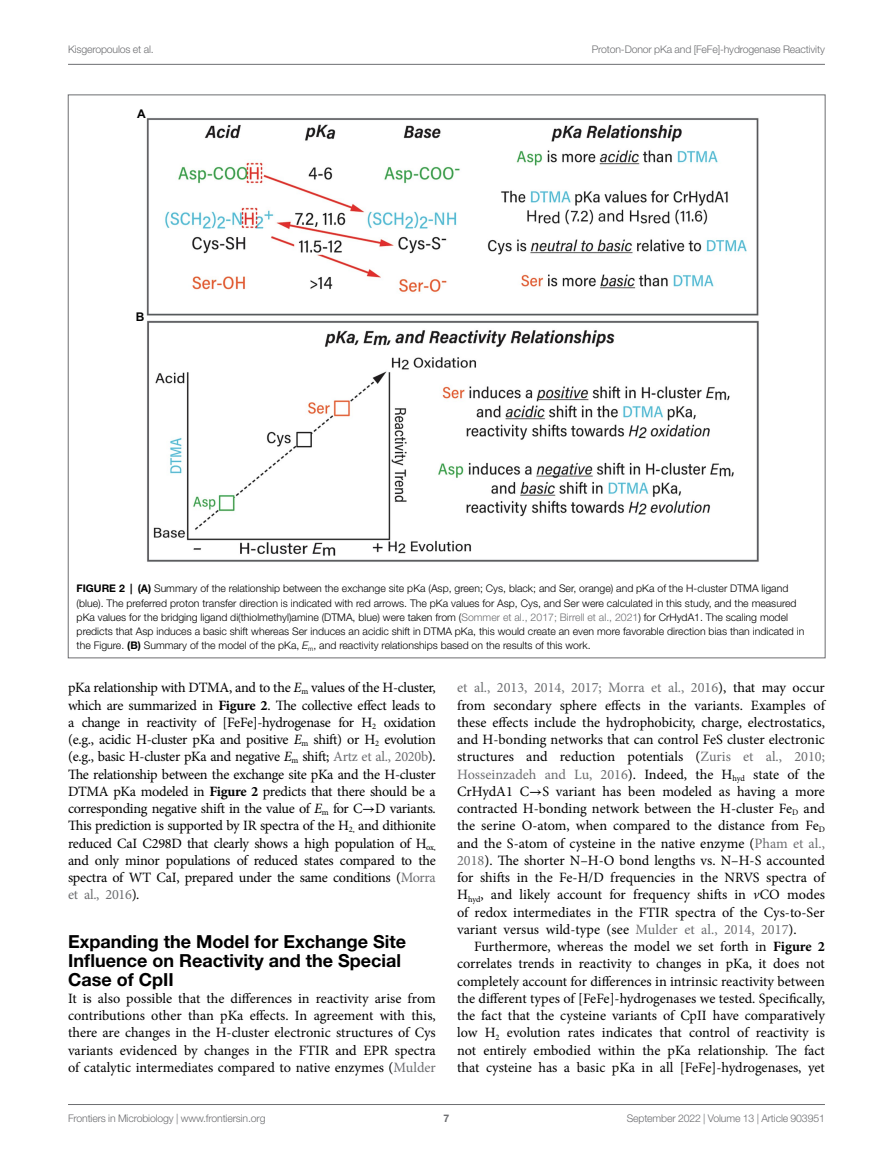
<style>
.page{position:relative;width:893px;height:1170px;background:#fff}
.page>*{position:absolute;margin:0;border:0;box-sizing:border-box;transform-origin:0 0}
.HEAD_2{font:700 18px/18.8px "Helvetica Neue LT Std";color:#000}
.TEXT{font:14.25px/17.2px "Minion Pro";letter-spacing:-.015em;color:#000;text-align:justify}
.TEXT_FLUSH{font:14.25px/17.2px "Minion Pro";color:#000;text-align:justify}
.t1{font:700 12px "Arial";color:#030303}
.FIG_LEG{font:300 10.5px/14.2px "Helvetica Neue LT Std";color:#000}
.t2{font:300 10.5px "Helvetica Neue LT Std";letter-spacing:-.015em;color:#6d6e71}
.t3{font:700 10.5px "Helvetica Neue LT Std";color:#6d6e71}
.s1{font-weight:700}
.s2{color:#6d6e71}
.s3{font-style:italic}
.s4{font-family:"STIX General"}
</style>
<div class="page">
<hr style="left:68px;top:64px;width:757px;height:1px;background:#6d6e71">
<hr style="left:68px;top:1104px;width:757px;height:1px;background:#6d6e71">
<img style="left:146px;top:118px;width:613px;height:444px">
<p class="t2" style="left:68px;top:42px;width:87px">Kisgeropoulos et al.</p>
<p class="t2" style="left:592px;top:42px;width:235px">Proton-Donor pKa and [FeFe]-hydrogenase Reactivity</p>
<p class="t1" style="left:137px;top:106px;width:10px">A</p>
<p class="t1" style="left:136px;top:309px;width:10px">B</p>
<p class="FIG_LEG" style="left:77px;top:581px;width:729px"><span class="s1">FIGURE 2 | (A)</span> Summary of the relationship between the exchange site pKa (Asp, green; Cys, black; and Ser, orange) and pKa of the H-cluster DTMA ligand (blue). The preferred proton transfer direction is indicated with red arrows. The pKa values for Asp, Cys, and Ser were calculated in this study, and the measured pKa values for the bridging ligand di(thiolmethyl)amine (DTMA, blue) were taken from (<span class="s2">Sommer et al., 2017; Birrell et al., 2021</span>) for CrHydA1. The scaling model predicts that Asp induces a basic shift whereas Ser induces an acidic shift in DTMA pKa, this would create an even more favorable direction bias than indicated in the Figure. <span class="s1">(B)</span> Summary of the model of the pKa, <span class="s3">E</span><sub>m</sub>, and reactivity relationships based on the results of this work.</p>
<p class="TEXT" style="left:68px;top:679px;width:369px">pKa relationship with DTMA, and to the <span class="s3">E</span><sub>m</sub> values of the H-cluster, which are summarized in <span class="s1">Figure 2</span>. The collective effect leads to a change in reactivity of [FeFe]-hydrogenase for H<sub>2</sub> oxidation (e.g., acidic H-cluster pKa and positive <span class="s3">E</span><sub>m</sub> shift) or H<sub>2</sub> evolution (e.g., basic H-cluster pKa and negative <span class="s3">E</span><sub>m</sub> shift; <span class="s2">Artz et al., 2020b</span>).<br>The relationship between the exchange site pKa and the H-cluster DTMA pKa modeled in <span class="s1">Figure 2</span> predicts that there should be a corresponding negative shift in the value of <span class="s3">E</span><sub>m</sub> for C<span class="s4">→</span>D variants.<br>This prediction is supported by IR spectra of the H<sub>2,</sub> and dithionite reduced CaI C298D that clearly shows a high population of H<sub>ox, </sub>and only minor populations of reduced states compared to the spectra of WT CaI, prepared under the same conditions (<span class="s2">Morra et al., 2016</span>).</p>
<p class="HEAD_2" style="left:68px;top:931px;width:339px">Expanding the Model for Exchange Site<br>Influence on Reactivity and the Special<br>Case of CpII</p>
<p class="TEXT_FLUSH" style="left:68px;top:989px;width:369px">It is also possible that the differences in reactivity arise from contributions other than pKa effects. In agreement with this, there are changes in the H-cluster electronic structures of Cys variants evidenced by changes in the FTIR and EPR spectra of catalytic intermediates compared to native enzymes (<span class="s2">Mulder</span></p>
<p class="TEXT_FLUSH" style="left:457px;top:679px;width:369px"><span class="s2">et al., 2013, 2014, 2017; Morra et al., 2016</span>), that may occur from secondary sphere effects in the variants. Examples of these effects include the hydrophobicity, charge, electrostatics, and H-bonding networks that can control FeS cluster electronic structures and reduction potentials (<span class="s2">Zuris et al., 2010; Hosseinzadeh and Lu, 2016</span>). Indeed, the H<sub>hyd</sub> state of the CrHydA1 C<span class="s4">→</span>S variant has been modeled as having a more contracted H-bonding network between the H-cluster Fe<sub>D</sub> and the serine O-atom, when compared to the distance from Fe<sub>D </sub>and the S-atom of cysteine in the native enzyme (<span class="s2">Pham et al., 2018</span>). The shorter N–H-O bond lengths vs. N–H-S accounted for shifts in the Fe-H/D frequencies in the NRVS spectra of H<sub>hyd</sub>, and likely account for frequency shifts in <span class="s3">v</span>CO modes of redox intermediates in the FTIR spectra of the Cys-to-Ser variant versus wild-type (see <span class="s2">Mulder et al., 2014, 2017</span>).</p>
<p class="TEXT" style="left:457px;top:937px;width:369px;text-indent:17px">Furthermore, whereas the model we set forth in <span class="s1">Figure 2 </span>correlates trends in reactivity to changes in pKa, it does not completely account for differences in intrinsic reactivity between the different types of [FeFe]-hydrogenases we tested. Specifically, the fact that the cysteine variants of CpII have comparatively low H<sub>2</sub> evolution rates indicates that control of reactivity is not entirely embodied within the pKa relationship. The fact that cysteine has a basic pKa in all [FeFe]-hydrogenases, yet</p>
<p class="t2" style="left:68px;top:1111px;width:199px">Frontiers in Microbiology | www.frontiersin.org</p>
<p class="t3" style="left:444px;top:1111px;width:7px">7</p>
<p class="t2" style="left:627px;top:1111px;width:200px">September 2022 | Volume 13 | Article 903951</p>
</div>
